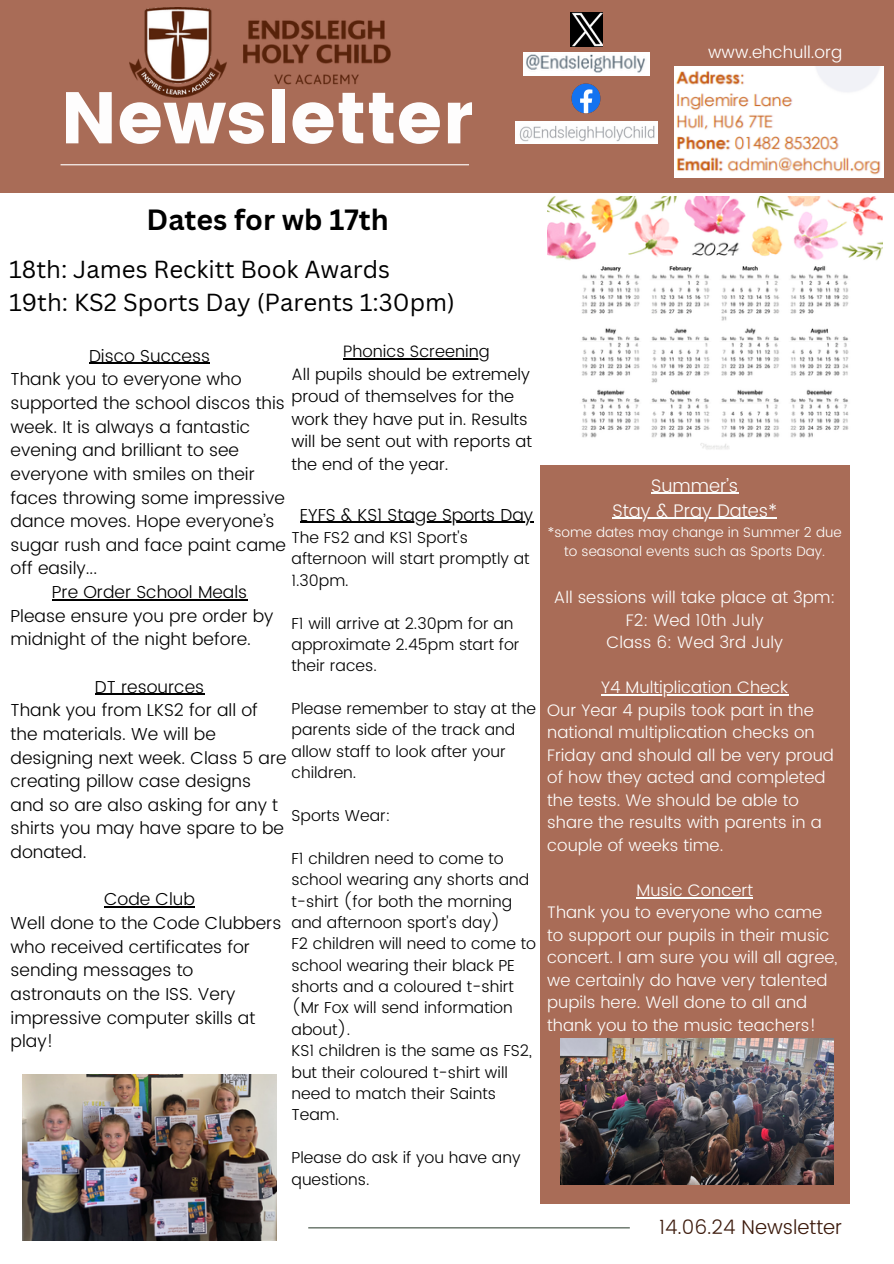
<style>
.page{position:relative;width:894px;height:1264px;background:#fff}
.page>*{position:absolute;margin:0;border:0;box-sizing:border-box;transform-origin:0 0}
.t1{font:72.75px "Poppins";color:#fefdfd}
.t2{font:700 28.5px "Canva Sans";color:#000}
.t3{font:24px/32.7px "Canva Sans";color:#000}
.t4{font:300 19.95px "Poppins";color:#3c1a0c}
.t5{font:300 18.15px "Poppins";color:#fdfdfc}
.t6{font:300 17.4px/23.7px "Poppins";color:#000}
.t7{font:300 16.95px "Poppins";color:#fff}
.t8{font:300 16.65px/22.5px "Poppins";color:#fdfdfc}
.t9{font:300 16.5px/22.5px "Poppins";color:#000}
.t10{font:300 15.9px/21.5px "Poppins";color:#000}
.t11{font:300 13.65px/19.2px "Poppins";color:#fdfdfc;text-align:center}
</style>
<div class="page">
<div style="left:0;top:0;width:893px;height:193px;background:#a96c57"></div>
<hr style="left:61px;top:164px;width:408px;height:1px;background:#fff">
<hr style="left:308px;top:1227px;width:321px;height:1px;background:#3e4e40">
<img style="left:674px;top:66px;width:209px;height:112px">
<img style="left:130px;top:8px;width:261px;height:90px">
<img style="left:523px;top:53px;width:126px;height:22px">
<img style="left:571px;top:83px;width:30px;height:31px">
<img style="left:515px;top:121px;width:142px;height:23px">
<div style="left:540px;top:465px;width:309px;height:738px;background:#a96c57"></div>
<img style="left:570px;top:13px;width:32px;height:33px">
<hr style="left:651px;top:493px;width:87px;height:1px;background:#fdfdfc">
<hr style="left:612px;top:517px;width:164px;height:2px;background:#fdfdfc">
<hr style="left:601px;top:694px;width:187px;height:1px;background:#fdfdfc">
<hr style="left:636px;top:897px;width:116px;height:1px;background:#fdfdfc">
<img style="left:547px;top:196px;width:335px;height:254px">
<img style="left:560px;top:1038px;width:273px;height:146px">
<img style="left:22px;top:1074px;width:255px;height:166px">
<hr style="left:343px;top:358px;width:146px;height:1px;background:#000">
<hr style="left:300px;top:521px;width:233px;height:1px;background:#000">
<hr style="left:89px;top:363px;width:121px;height:1px;background:#000">
<hr style="left:52px;top:599px;width:195px;height:1px;background:#000">
<hr style="left:95px;top:693px;width:109px;height:2px;background:#000">
<hr style="left:104px;top:906px;width:91px;height:1px;background:#000">
<h6 class="t1" style="left:61px;top:76px;width:414px">Newsletter</h6>
<h6 class="t7" style="left:708px;top:42px;width:135px">www.ehchull.org</h6>
<p class="t2" style="left:147px;top:200px;width:243px">Dates for wb 17th</p>
<h5 class="t3" style="left:9px;top:252px;width:447px">18th: James Reckitt Book Awards<br>19th: KS2 Sports Day (Parents 1:30pm)</h5>
<p class="t6" style="left:89px;top:344px;width:122px">Disco Success</p>
<p class="t6" style="left:11px;top:367px;width:232px">Thank you to everyone who</p>
<p class="t6" style="left:11px;top:391px;width:276px">supported the school discos this</p>
<p class="t6" style="left:11px;top:415px;width:241px">week. It is always a fantastic</p>
<p class="t6" style="left:11px;top:438px;width:230px">evening and brilliant to see</p>
<p class="t6" style="left:11px;top:462px;width:246px">everyone with smiles on their</p>
<p class="t6" style="left:11px;top:485px;width:276px">faces throwing some impressive</p>
<p class="t6" style="left:11px;top:509px;width:265px">dance moves. Hope everyone’s</p>
<p class="t6" style="left:11px;top:533px;width:277px">sugar rush and face paint came</p>
<p class="t6" style="left:11px;top:556px;width:88px">off easily...</p>
<p class="t6" style="left:52px;top:580px;width:197px">Pre Order School Meals</p>
<p class="t6" style="left:11px;top:604px;width:264px">Please ensure you pre order by</p>
<p class="t6" style="left:11px;top:627px;width:242px">midnight of the night before.</p>
<p class="t6" style="left:11px;top:674px;width:277px;text-indent:84px">DT resources<br>Thank you from LKS2 for all of the materials. We will be designing next week. Class 5 are creating pillow case designs and so are also asking for any t shirts you may have spare to be donated.</p>
<p class="t6" style="left:11px;top:887px;width:272px;text-indent:93px">Code Club<br>Well done to the Code Clubbers who received certificates for sending messages to astronauts on the ISS. Very impressive computer skills at play!</p>
<h6 class="t9" style="left:291px;top:340px;width:242px;text-indent:52px">Phonics Screening<br>All pupils should be extremely proud of themselves for the work they have put in. Results will be sent out with reports at the end of the year.</h6>
<h6 class="t6" style="left:300px;top:502px;width:235px">EYFS &amp; KS1 Stage Sports Day</h6>
<h6 class="t10" style="left:291px;top:527px;width:239px">The FS2 and KS1 Sport's afternoon will start promptly at<br>1.30pm.</h6>
<h6 class="t10" style="left:291px;top:612px;width:229px">F1 will arrive at 2.30pm for an approximate 2.45pm start for their races.</h6>
<p class="t10" style="left:291px;top:698px;width:246px">Please remember to stay at the parents side of the track and allow staff to look after your children.</p>
<p class="t10" style="left:291px;top:804px;width:100px">Sports Wear:</p>
<p class="t10" style="left:291px;top:847px;width:246px">F1 children need to come to school wearing any shorts and t-shirt (for both the morning and afternoon sport's day)<br>F2 children will need to come to school wearing their black PE shorts and a coloured t-shirt (Mr Fox will send information about).<br>KS1 children is the same as FS2, but their coloured t-shirt will need to match their Saints<br>Team.</p>
<p class="t10" style="left:291px;top:1146px;width:230px">Please do ask if you have any questions.</p>
<p class="t5" style="left:651px;top:475px;width:89px">Summer’s</p>
<p class="t5" style="left:612px;top:499px;width:166px">Stay &amp; Pray Dates*</p>
<h2 class="t11" style="left:547px;top:522px;width:295px">*some dates may change in Summer 2 due to seasonal events such as Sports Day.</h2>
<p class="t8" style="left:553px;top:586px;width:283px;text-align:center">All sessions will take place at 3pm:<br>F2: Wed 10th July<br>Class 6: Wed 3rd July</p>
<h4 class="t8" style="left:547px;top:676px;width:288px;text-indent:54px">Y4 Multiplication Check<br>Our Year 4 pupils took part in the national multiplication checks on<br>Friday and should all be very proud of how they acted and completed the tests. We should be able to share the results with parents in a couple of weeks time.</h4>
<h6 class="t8" style="left:547px;top:878px;width:292px;text-indent:89px">Music Concert<br>Thank you to everyone who came to support our pupils in their music concert. I am sure you will all agree, we certainly do have very talented pupils here. Well done to all and thank you to the music teachers!</h6>
<h6 class="t4" style="left:659px;top:1215px;width:184px">14.06.24 Newsletter</h6>
</div>
